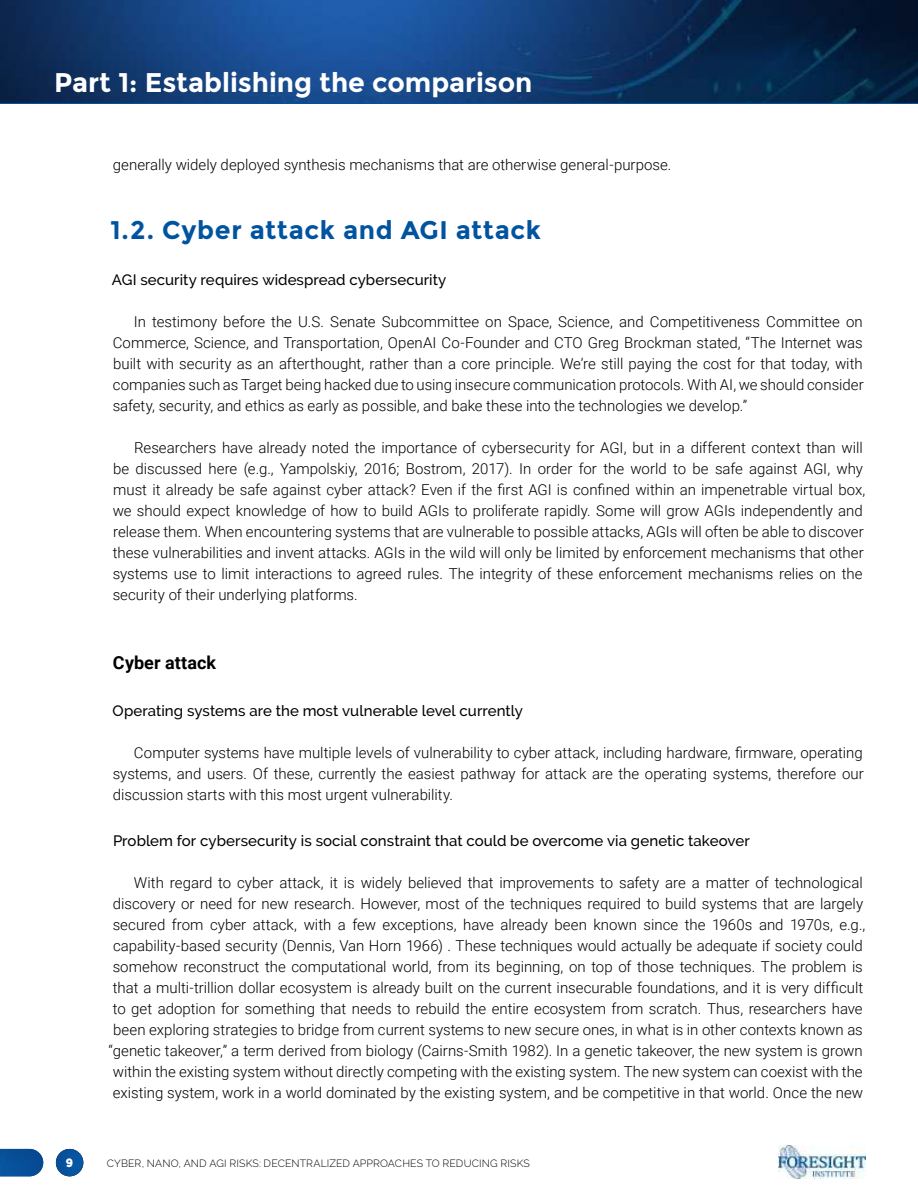
<style>
.page{position:relative;width:918px;height:1188px;background:#fff}
.page>*{position:absolute;margin:0;border:0;box-sizing:border-box;transform-origin:0 0}
.t1{font:700 27px "Montserrat";color:#fff}
.t2{font:700 25.5px "Montserrat";letter-spacing:.025em;color:#00539f}
.t3{font:700 18px "Roboto";letter-spacing:.005em;color:#000}
.t4{font:300 15px/21px "Roboto";color:#000;text-align:justify}
.t5{font:500 15px "Raleway";letter-spacing:.005em;color:#000}
.t6{font:900 12px "Raleway";color:#fff}
.t7{font:300 10.5px "Raleway";letter-spacing:.015em;color:#000}
</style>
<div class="page">
<img style="left:0;top:0;width:918px;height:103px">
<img style="left:56px;top:1149px;width:27px;height:27px;border-radius:14px">
<img style="left:0;top:1149px;width:43px;height:27px">
<img style="left:778px;top:1146px;width:87px;height:33px">
<h1 class="t1" style="left:54px;top:71px;width:480px">Part 1: Establishing the comparison</h1>
<p class="t4" style="left:113px;top:155px;width:560px">generally widely deployed synthesis mechanisms that are otherwise general-purpose.</p>
<h2 class="t2" style="left:110px;top:219px;width:432px">1.2. Cyber attack and AGI attack</h2>
<p class="t5" style="left:112px;top:271px;width:336px">AGI security requires widespread cybersecurity</p>
<p class="t4" style="left:113px;top:312px;width:753px;text-indent:21px">In testimony before the U.S. Senate Subcommittee on Space, Science, and Competitiveness Committee on Commerce, Science, and Transportation, OpenAI Co-Founder and CTO Greg Brockman stated, “The Internet was built with security as an afterthought, rather than a core principle. We’re still paying the cost for that today, with companies such as Target being hacked due to using insecure communication protocols. With AI, we should consider safety, security, and ethics as early as possible, and bake these into the technologies we develop.”</p>
<p class="t4" style="left:113px;top:437px;width:754px;text-align:left;text-indent:21px">Researchers have already noted the importance of cybersecurity for AGI, but in a different context than will be discussed here (e.g., Yampolskiy, 2016; Bostrom, 2017). In order for the world to be safe against AGI, why must it already be safe against cyber attack? Even if the first AGI is confined within an impenetrable virtual box, we should expect knowledge of how to build AGIs to proliferate rapidly. Some will grow AGIs independently and release them. When encountering systems that are vulnerable to possible attacks, AGIs will often be able to discover these vulnerabilities and invent attacks. AGIs in the wild will only be limited by enforcement mechanisms that other systems use to limit interactions to agreed rules. The integrity of these enforcement mechanisms relies on the security of their underlying platforms.</p>
<p class="t3" style="left:113px;top:655px;width:105px">Cyber attack</p>
<p class="t5" style="left:113px;top:702px;width:412px">Operating systems are the most vulnerable level currently</p>
<p class="t4" style="left:113px;top:741px;width:753px;text-indent:21px">Computer systems have multiple levels of vulnerability to cyber attack, including hardware, firmware, operating systems, and users. Of these, currently the easiest pathway for attack are the operating systems, therefore our discussion starts with this most urgent vulnerability.</p>
<p class="t5" style="left:113px;top:832px;width:638px">Problem for cybersecurity is social constraint that could be overcome via genetic takeover</p>
<p class="t4" style="left:109px;top:873px;width:758px;text-align:right">With regard to cyber attack, it is widely believed that improvements to safety are a matter of technological discovery or need for new research. However, most of the techniques required to build systems that are largely secured from cyber attack, with a few exceptions, have already been known since the 1960s and 1970s, e.g., capability-based security (Dennis, Van Horn 1966) . These techniques would actually be adequate if society could somehow reconstruct the computational world, from its beginning, on top of those techniques. The problem is that a multi-trillion dollar ecosystem is already built on the current insecurable foundations, and it is very difficult to get adoption for something that needs to rebuild the entire ecosystem from scratch. Thus, researchers have been exploring strategies to bridge from current systems to new secure ones, in what is in other contexts known as “genetic takeover,” a term derived from biology (Cairns-Smith 1982). In a genetic takeover, the new system is grown within the existing system without directly competing with the existing system. The new system can coexist with the existing system, work in a world dominated by the existing system, and be competitive in that world. Once the new</p>
<p class="t6" style="left:66px;top:1156px;width:9px">9</p>
<p class="t7" style="left:107px;top:1159px;width:424px">CYBER, NANO, AND AGI RISKS: DECENTRALIZED APPROACHES TO REDUCING RISKS</p>
</div>
